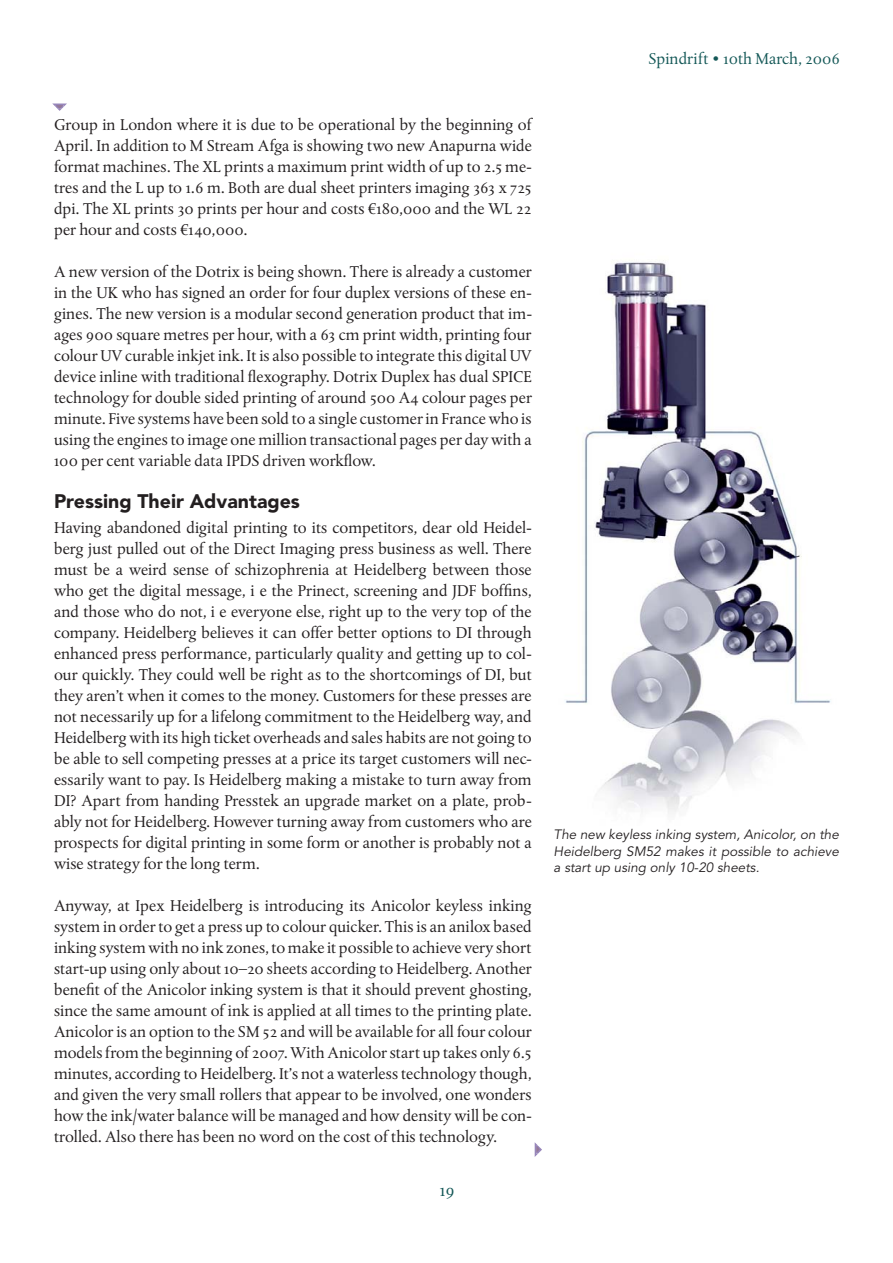
<style>
.page{position:relative;width:893px;height:1263px;background:#fff}
.page>*{position:absolute;margin:0;border:0;box-sizing:border-box;transform-origin:0 0}
.t1{font:900 19.5px "Avenir";color:#231f20}
.t2{font:18px "Albertina MT Regular Os F";color:#145857}
.t3{font:16.5px/21px "Albertina MT Regular Os F";color:#231f20;text-align:justify}
.t4{font:16.5px "Albertina MT Regular Os F";color:#145857}
.t5{font:italic 13.5px/16.2px "Avenir";color:#231f20;text-align:justify}
</style>
<div class="page">
<img style="left:565px;top:260px;width:266px;height:554px">
<svg style="left:53px;top:104px;width:14px;height:7px"></svg>
<svg style="left:535px;top:1142px;width:7px;height:15px"></svg>
<p class="t3" style="left:54px;top:115px;width:479px">Group in London where it is due to be operational by the beginning of April. In addition to M Stream Afga is showing two new Anapurna wide format machines. The XL prints a maximum print width of up to 2.5 me&shy;tres and the L up to 1.6 m. Both are dual sheet printers imaging 363 x 725 dpi. The XL prints 30 prints per hour and costs €180,000 and the WL 22 per hour and costs €140,000.</p>
<p class="t3" style="left:54px;top:262px;width:479px">A new version of the Dotrix is being shown. There is already a customer in the UK who has signed an order for four duplex versions of these en&shy;gines. The new version is a modular second generation product that im&shy;ages 900 square metres per hour, with a 63 cm print width, printing four colour UV curable inkjet ink. It is also possible to integrate this digital UV device inline with traditional flexography. Dotrix Duplex has dual SPICE technology for double sided printing of around 500 A4 colour pages per minute. Five systems have been sold to a single customer in France who is using the engines to image one million transactional pages per day with a 100 per cent variable data IPDS driven workflow.</p>
<p class="t1" style="left:54px;top:493px;width:247px">Pressing Their Advantages</p>
<p class="t3" style="left:54px;top:518px;width:479px">Having abandoned digital printing to its competitors, dear old Heidel&shy;berg just pulled out of the Direct Imaging press business as well. There must be a weird sense of schizophrenia at Heidelberg between those who get the digital message, i e the Prinect, screening and JDF boffins, and those who do not, i e everyone else, right up to the very top of the company. Heidelberg believes it can offer better options to DI through enhanced press performance, particularly quality and getting up to col&shy;our quickly. They could well be right as to the shortcomings of DI, but they aren’t when it comes to the money. Customers for these presses are not necessarily up for a lifelong commitment to the Heidelberg way, and Heidelberg with its high ticket overheads and sales habits are not going to be able to sell competing presses at a price its target customers will nec&shy;essarily want to pay. Is Heidelberg making a mistake to turn away from DI? Apart from handing Presstek an upgrade market on a plate, prob&shy;ably not for Heidelberg. However turning away from customers who are prospects for digital printing in some form or another is probably not a wise strategy for the long term.</p>
<p class="t3" style="left:54px;top:896px;width:479px">Anyway, at Ipex Heidelberg is introducing its Anicolor keyless inking system in order to get a press up to colour quicker. This is an anilox based inking system with no ink zones, to make it possible to achieve very short start-up using only about 10–20 sheets according to Heidelberg. Another benefit of the Anicolor inking system is that it should prevent ghosting, since the same amount of ink is applied at all times to the printing plate.<br>Anicolor is an option to the SM 52 and will be available for all four colour models from the beginning of 2007. With Anicolor start up takes only 6.5 minutes, according to Heidelberg. It’s not a waterless technology though, and given the very small rollers that appear to be involved, one wonders how the ink/water balance will be managed and how density will be con&shy;trolled. Also there has been no word on the cost of this technology.</p>
<p class="t2" style="left:440px;top:1182px;width:16px">19</p>
<p class="t4" style="left:649px;top:51px;width:193px">Spindrift • 10th March, 2006</p>
<p class="t5" style="left:554px;top:828px;width:287px">The new keyless inking system, Anicolor, on the Heidelberg SM52 makes it possible to achieve a start up using only 10-20 sheets.</p>
</div>
